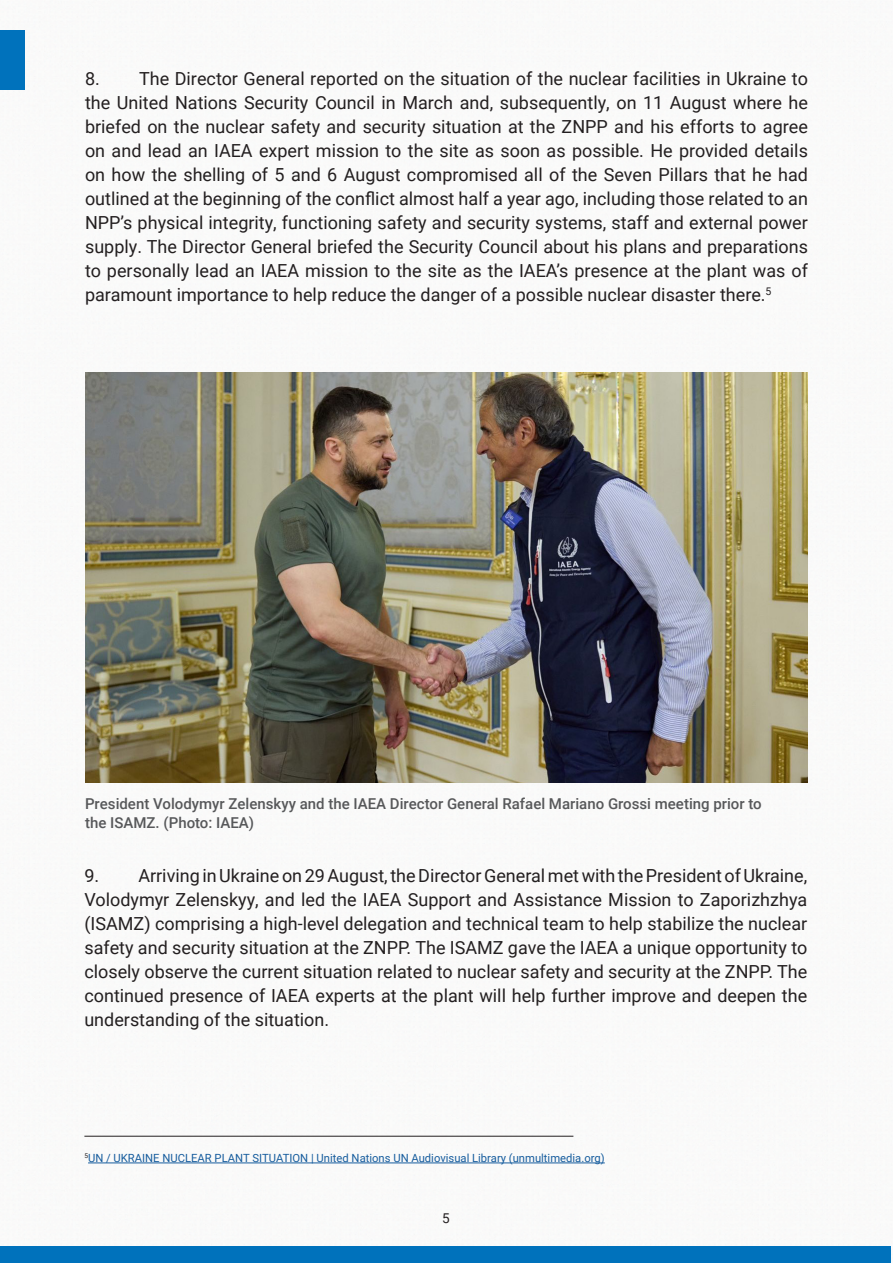
<style>
.page{position:relative;width:893px;height:1263px;background:#fff}
.page>*{position:absolute;margin:0;border:0;box-sizing:border-box;transform-origin:0 0}
.Body_text{font:18px/24px "Roboto";color:#231f20;text-align:justify}
.t1{font:500 15px/19.5px "Roboto";color:#57585a}
.t2{font:13.5px "Roboto";color:#231f20}
.Footnote{font:11.25px "Roboto";color:#175d9e}
</style>
<div class="page">
<div style="left:0;top:1246px;width:891px;height:17px;background:#0072bc"></div>
<div style="left:0;top:30px;width:25px;height:59px;background:#0072bc"></div>
<hr style="left:84px;top:1136px;width:489px;height:1px;background:#231f20">
<hr style="left:88px;top:1162px;width:517px;height:1px;background:#175d9e">
<img style="left:85px;top:372px;width:723px;height:410px">
<p class="Body_text" style="left:85px;top:66px;width:724px">8. The Director General reported on the situation of the nuclear facilities in Ukraine to the United Nations Security Council in March and, subsequently, on 11 August where he briefed on the nuclear safety and security situation at the ZNPP and his efforts to agree on and lead an IAEA expert mission to the site as soon as possible. He provided details on how the shelling of 5 and 6 August compromised all of the Seven Pillars that he had outlined at the beginning of the conflict almost half a year ago, including those related to an NPP’s physical integrity, functioning safety and security systems, staff and external power supply. The Director General briefed the Security Council about his plans and preparations to personally lead an IAEA mission to the site as the IAEA’s presence at the plant was of paramount importance to help reduce the danger of a possible nuclear disaster there.<sup>5</sup></p>
<p class="t1" style="left:85px;top:793px;width:678px">President Volodymyr Zelenskyy and the IAEA Director General Rafael Mariano Grossi meeting prior to the ISAMZ. (Photo: IAEA)</p>
<p class="Body_text" style="left:84px;top:863px;width:724px">9. Arriving in Ukraine on 29 August, the Director General met with the President of Ukraine, Volodymyr Zelenskyy, and led the IAEA Support and Assistance Mission to Zaporizhzhya (ISAMZ) comprising a high-level delegation and technical team to help stabilize the nuclear safety and security situation at the ZNPP. The ISAMZ gave the IAEA a unique opportunity to closely observe the current situation related to nuclear safety and security at the ZNPP. The continued presence of IAEA experts at the plant will help further improve and deepen the understanding of the situation.</p>
<p class="Footnote" style="left:84px;top:1150px;width:522px"><sup>5</sup>UN / UKRAINE NUCLEAR PLANT SITUATION | United Nations UN Audiovisual Library (unmultimedia.org)</p>
<p class="t2" style="left:442px;top:1209px;width:9px">5</p>
</div>
